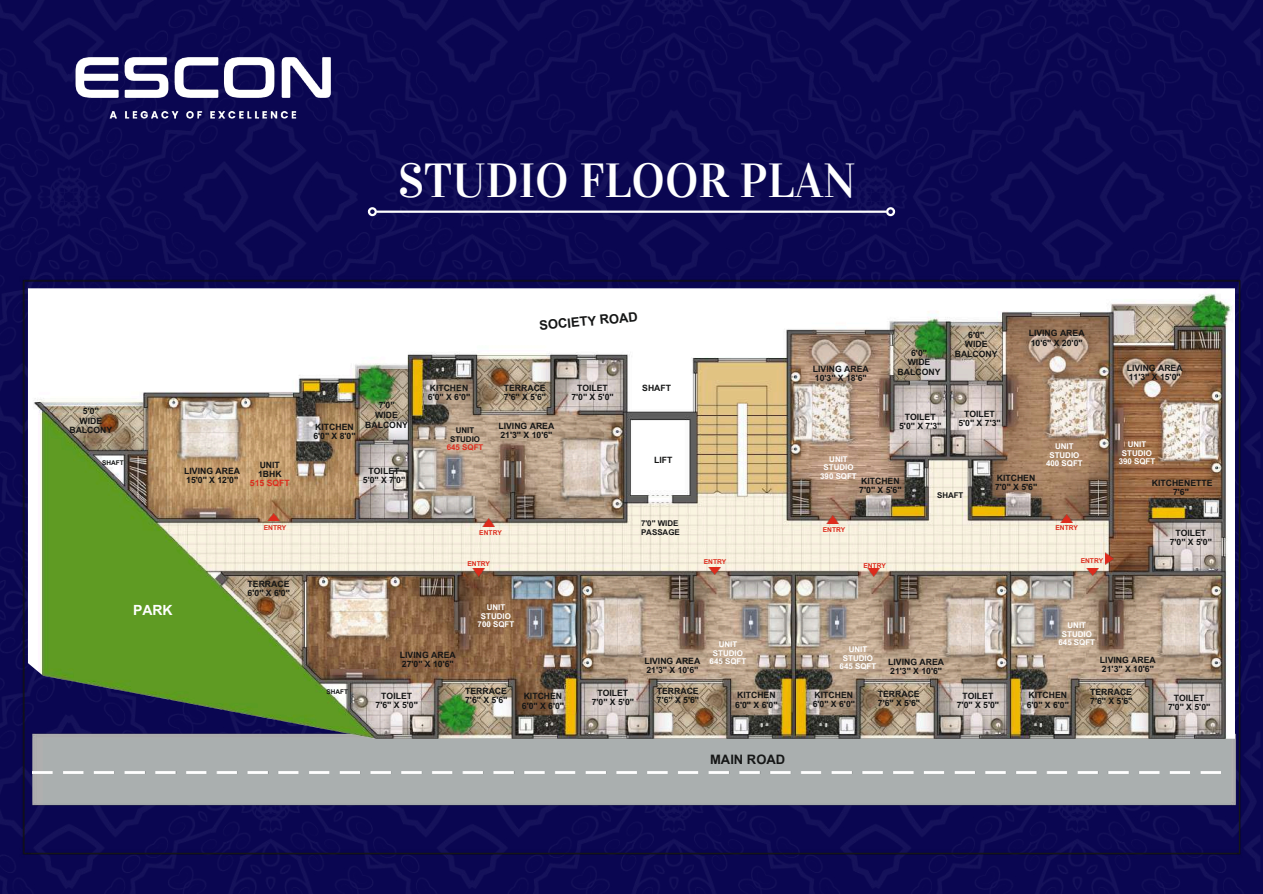
<style>
.page{position:relative;width:1263px;height:894px;background:#fff}
.page>*{position:absolute;margin:0;border:0;box-sizing:border-box;transform-origin:0 0}
.t1{font:47.55px "Vidaloka";color:#fff}
.t2{font:700 13.95px "Arial MT Pro";color:#fff}
.t3{font:700 13.05px "Arial MT Pro";color:#151616}
.t4{font:700 8.7px/9.1px "Arial MT Pro";color:#151616}
.t5{font:700 8.7px "Arial MT Pro";color:#dd2b1c}
.t6{font:700 7.95px/8.7px "Arial MT Pro";color:#fff;text-align:center}
.t7{font:700 7.95px/8.7px "Arial MT Pro";color:#151616;text-align:center}
.t8{font:700 7.95px "Arial MT Pro";color:#dd2b1c}
.t9{font:700 6.75px "Arial MT Pro";color:#dd2b1c}
.t10{font:700 6.45px "Arial MT Pro";color:#151616}
</style>
<div class="page">
<img style="left:0;top:0;width:1262px;height:893px">
<img style="left:74px;top:53px;width:259px;height:72px">
<img style="left:20px;top:277px;width:1223px;height:580px">
<img style="left:28px;top:288px;width:1206px;height:450px">
<svg style="left:267px;top:513px;width:12px;height:7px"></svg>
<svg style="left:472px;top:568px;width:12px;height:8px"></svg>
<svg style="left:483px;top:518px;width:12px;height:8px"></svg>
<svg style="left:708px;top:567px;width:12px;height:7px"></svg>
<svg style="left:826px;top:516px;width:12px;height:7px"></svg>
<svg style="left:867px;top:569px;width:12px;height:7px"></svg>
<svg style="left:1060px;top:515px;width:11px;height:7px"></svg>
<svg style="left:1086px;top:568px;width:12px;height:7px"></svg>
<img style="left:33px;top:771px;width:1187px;height:2px">
<svg style="left:1105px;top:552px;width:8px;height:12px"></svg>
<hr style="left:376px;top:210px;width:510px;height:3px;background:#fff">
<div style="left:368px;top:207px;width:9px;height:9px;border:2px solid #fff;border-radius:50%"></div>
<div style="left:886px;top:207px;width:9px;height:9px;border:2px solid #fff;border-radius:50%"></div>
<h1 class="t1" style="left:398px;top:152px;width:460px">STUDIO FLOOR PLAN</h1>
<p class="t4" style="left:69px;top:407px;width:44px;line-height:9.8px;text-align:center">5'0"<br>WIDE<br>BALCONY</p>
<p class="t10" style="left:102px;top:460px;width:23px">SHAFT</p>
<p class="t4" style="left:184px;top:467px;width:57px">LIVING AREA<br>15'0" X 12'0"</p>
<p class="t4" style="left:258px;top:461px;width:25px">UNIT<br>1BHK</p>
<p class="t5" style="left:250px;top:480px;width:41px">515 SQFT</p>
<p class="t9" style="left:264px;top:524px;width:24px">ENTRY</p>
<h2 class="t2" style="left:133px;top:604px;width:41px">PARK</h2>
<p class="t4" style="left:248px;top:580px;width:44px">TERRACE<br>6'0" X 6'0"</p>
<h3 class="t3" style="left:539px;top:320px;width:100px;rotate:-5deg">SOCIETY ROAD</h3>
<p class="t4" style="left:313px;top:423px;width:44px">KITCHEN<br>6'0" X 8'0"</p>
<p class="t4" style="left:365px;top:401px;width:44px;line-height:9.8px;text-align:center">7'0"<br>WIDE<br>BALCONY</p>
<p class="t4" style="left:363px;top:467px;width:44px;text-align:center">TOILET<br>5'0" X 7'0"</p>
<p class="t4" style="left:428px;top:384px;width:44px">KITCHEN<br>6'0" X 6'0"</p>
<p class="t7" style="left:450px;top:426px;width:31px">UNIT<br>STUDIO</p>
<p class="t8" style="left:446px;top:444px;width:38px">645 SQFT</p>
<p class="t4" style="left:504px;top:384px;width:44px">TERRACE<br>7'6" X 5'6"</p>
<p class="t4" style="left:498px;top:422px;width:57px">LIVING AREA<br>21'3" X 10'6"</p>
<p class="t4" style="left:571px;top:384px;width:44px;text-align:center">TOILET<br>7'0" X 5'0"</p>
<p class="t9" style="left:479px;top:530px;width:24px">ENTRY</p>
<p class="t9" style="left:467px;top:560px;width:24px">ENTRY</p>
<p class="t4" style="left:642px;top:384px;width:30px">SHAFT</p>
<p class="t4" style="left:654px;top:456px;width:20px">LIFT</p>
<p class="t7" style="left:641px;top:520px;width:40px;text-align:left">7'0" WIDE<br>PASSAGE</p>
<p class="t9" style="left:703px;top:559px;width:24px">ENTRY</p>
<p class="t4" style="left:812px;top:365px;width:57px">LIVING AREA<br>10'3" X 18'6"</p>
<p class="t4" style="left:897px;top:349px;width:44px;line-height:9.8px;text-align:center">6'0"<br>WIDE<br>BALCONY</p>
<p class="t4" style="left:899px;top:413px;width:44px;text-align:center">TOILET<br>5'0" X 7'3"</p>
<p class="t4" style="left:954px;top:330px;width:44px;line-height:9.8px;text-align:center">6'0"<br>WIDE<br>BALCONY</p>
<p class="t4" style="left:958px;top:410px;width:44px;text-align:center">TOILET<br>5'0" X 7'3"</p>
<p class="t4" style="left:1028px;top:330px;width:57px">LIVING AREA<br>10'6" X 20'0"</p>
<p class="t6" style="left:820px;top:455px;width:38px">UNIT<br>STUDIO<br>390 SQFT</p>
<p class="t4" style="left:859px;top:477px;width:44px">KITCHEN<br>7'0" X 5'6"</p>
<p class="t7" style="left:937px;top:492px;width:28px">SHAFT</p>
<p class="t4" style="left:994px;top:474px;width:44px">KITCHEN<br>7'0" X 5'6"</p>
<p class="t6" style="left:1045px;top:443px;width:38px">UNIT<br>STUDIO<br>400 SQFT</p>
<p class="t9" style="left:822px;top:526px;width:24px">ENTRY</p>
<p class="t9" style="left:1055px;top:524px;width:24px">ENTRY</p>
<p class="t9" style="left:863px;top:562px;width:24px">ENTRY</p>
<p class="t9" style="left:1080px;top:557px;width:24px">ENTRY</p>
<p class="t4" style="left:1126px;top:364px;width:57px">LIVING AREA<br>11'3" X 15'0"</p>
<p class="t6" style="left:1118px;top:440px;width:38px">UNIT<br>STUDIO<br>390 SQFT</p>
<p class="t4" style="left:1151px;top:479px;width:62px;text-align:center">KITCHENETTE<br>7'6"</p>
<p class="t4" style="left:1169px;top:529px;width:44px;text-align:center">TOILET<br>7'0" X 5'0"</p>
<p class="t10" style="left:326px;top:688px;width:23px">SHAFT</p>
<p class="t4" style="left:400px;top:651px;width:57px">LIVING AREA<br>27'0" X 10'6"</p>
<p class="t4" style="left:375px;top:692px;width:44px;text-align:center">TOILET<br>7'6" X 5'0"</p>
<p class="t6" style="left:477px;top:603px;width:38px">UNIT<br>STUDIO<br>700 SQFT</p>
<p class="t4" style="left:465px;top:687px;width:44px">TERRACE<br>7'6" X 5'6"</p>
<p class="t4" style="left:522px;top:692px;width:44px">KITCHEN<br>6'0" X 6'0"</p>
<p class="t4" style="left:591px;top:689px;width:44px;text-align:center">TOILET<br>7'0" X 5'0"</p>
<p class="t6" style="left:709px;top:640px;width:38px">UNIT<br>STUDIO<br>645 SQFT</p>
<p class="t6" style="left:839px;top:645px;width:38px">UNIT<br>STUDIO<br>645 SQFT</p>
<p class="t4" style="left:644px;top:657px;width:57px">LIVING AREA<br>21'3" X 10'6"</p>
<p class="t4" style="left:656px;top:687px;width:44px">TERRACE<br>7'6" X 5'6"</p>
<p class="t4" style="left:735px;top:691px;width:44px">KITCHEN<br>6'0" X 6'0"</p>
<p class="t4" style="left:812px;top:691px;width:44px">KITCHEN<br>6'0" X 6'0"</p>
<p class="t4" style="left:888px;top:658px;width:57px">LIVING AREA<br>21'3" X 10'6"</p>
<p class="t4" style="left:877px;top:690px;width:44px">TERRACE<br>7'6" X 5'6"</p>
<p class="t4" style="left:956px;top:692px;width:44px;text-align:center">TOILET<br>7'0" X 5'0"</p>
<p class="t6" style="left:1058px;top:621px;width:38px">UNIT<br>STUDIO<br>645 SQFT</p>
<p class="t4" style="left:1026px;top:691px;width:44px">KITCHEN<br>6'0" X 6'0"</p>
<p class="t4" style="left:1099px;top:656px;width:57px">LIVING AREA<br>21'3" X 10'6"</p>
<p class="t4" style="left:1090px;top:687px;width:44px">TERRACE<br>7'6" X 5'6"</p>
<p class="t4" style="left:1167px;top:693px;width:44px;text-align:center">TOILET<br>7'0" X 5'0"</p>
<h3 class="t3" style="left:710px;top:754px;width:77px">MAIN ROAD</h3>
</div>
